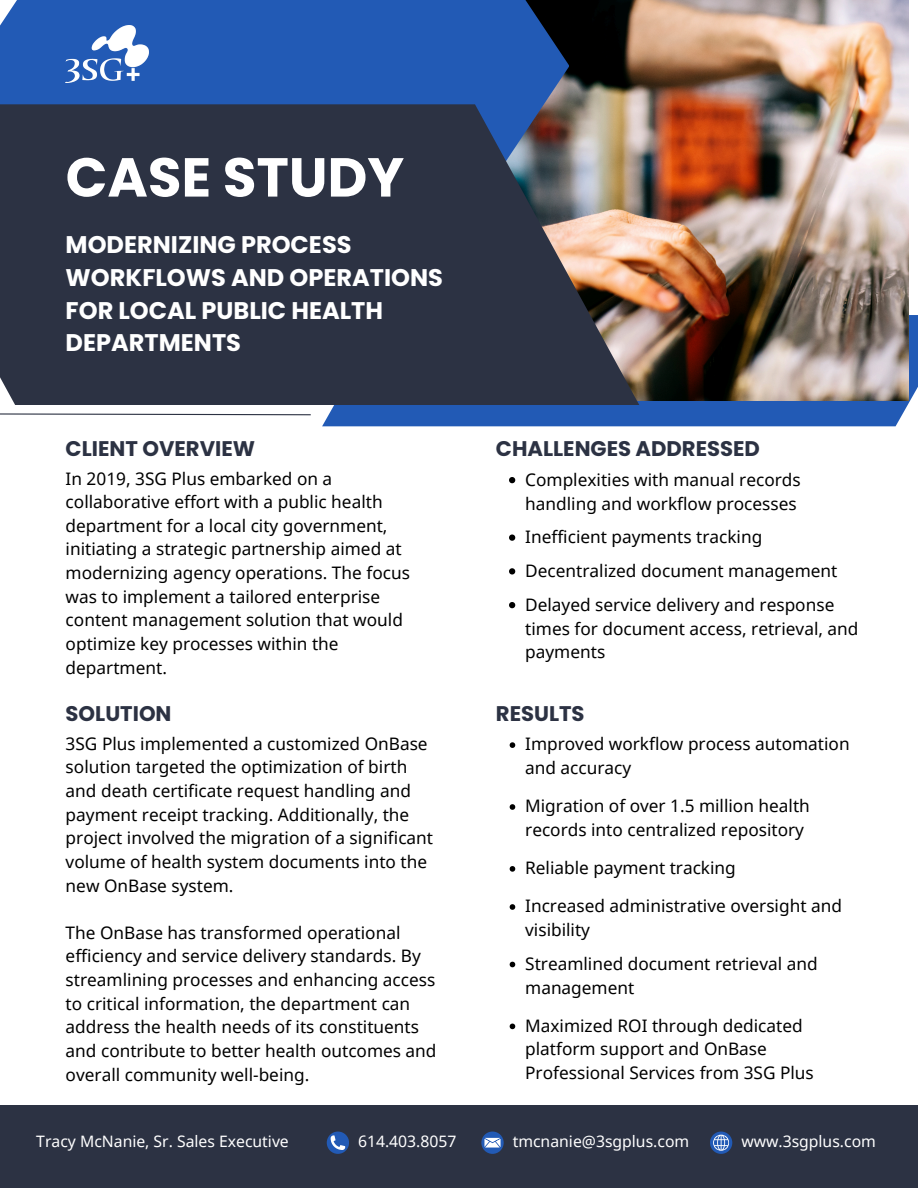
<style>
.page{position:relative;width:918px;height:1188px;background:#fff}
.page>*{position:absolute;margin:0;border:0;box-sizing:border-box;transform-origin:0 0}
.t1{font:700 54.75px "Poppins";color:#fff}
.t2{font:700 24px/32.7px "Poppins";color:#fff}
.t3{font:700 21.15px "Poppins";color:#2c3243}
.t4{font:17.25px/23.7px "Noto Sans";color:#000}
.t5{font:15.75px "Noto Sans";color:#fff}
</style>
<div class="page">
<div style="left:322px;top:315px;width:596px;height:111px;background:#225ab5"></div>
<img style="left:569px;top:0;width:340px;height:401px">
<div style="left:0;top:0;width:569px;height:305px;background:#225ab5"></div>
<svg style="left:0;top:104px;width:639px;height:301px;background:#3a3e4c"></svg>
<div style="left:0;top:1105px;width:918px;height:83px;background:#2c3243"></div>
<svg style="left:0;top:413px;width:311px;height:3px"></svg>
<img style="left:66px;top:25px;width:83px;height:58px">
<svg style="left:509px;top:477px;width:6px;height:6px"></svg>
<svg style="left:509px;top:535px;width:6px;height:6px"></svg>
<svg style="left:509px;top:568px;width:6px;height:7px"></svg>
<svg style="left:509px;top:602px;width:6px;height:6px"></svg>
<svg style="left:510px;top:742px;width:5px;height:6px"></svg>
<svg style="left:510px;top:804px;width:5px;height:6px"></svg>
<svg style="left:510px;top:866px;width:5px;height:6px"></svg>
<svg style="left:510px;top:904px;width:5px;height:6px"></svg>
<svg style="left:510px;top:962px;width:5px;height:5px"></svg>
<svg style="left:510px;top:1024px;width:5px;height:5px"></svg>
<div style="left:327px;top:1132px;width:22px;height:22px;background:#225ab5;border-radius:50%"></div>
<svg style="left:331px;top:1135px;width:14px;height:15px"></svg>
<svg style="left:481px;top:1132px;width:23px;height:22px"></svg>
<svg style="left:484px;top:1138px;width:16px;height:10px"></svg>
<svg style="left:710px;top:1132px;width:22px;height:22px"></svg>
<svg style="left:713px;top:1135px;width:16px;height:15px"></svg>
<p class="t1" style="left:66px;top:139px;width:340px">CASE STUDY</p>
<h1 class="t2" style="left:66px;top:229px;width:379px">MODERNIZING PROCESS<br>WORKFLOWS AND OPERATIONS<br>FOR LOCAL PUBLIC HEALTH<br>DEPARTMENTS</h1>
<h2 class="t3" style="left:66px;top:434px;width:191px">CLIENT OVERVIEW</h2>
<p class="t3" style="left:496px;top:434px;width:266px">CHALLENGES ADDRESSED</p>
<h3 class="t4" style="left:525px;top:467px;width:277px">Complexities with manual records handling and workflow processes</h3>
<p class="t4" style="left:525px;top:525px;width:239px">Inefficient payments tracking</p>
<h3 class="t4" style="left:525px;top:558px;width:314px">Decentralized document management</h3>
<p class="t4" style="left:525px;top:592px;width:335px">Delayed service delivery and response times for document access, retrieval, and payments</p>
<p class="t4" style="left:66px;top:466px;width:346px">In 2019, 3SG Plus embarked on a collaborative effort with a public health department for a local city government, initiating a strategic partnership aimed at modernizing agency operations. The focus was to implement a tailored enterprise content management solution that would optimize key processes within the department.</p>
<p class="t3" style="left:66px;top:699px;width:107px">SOLUTION</p>
<h3 class="t3" style="left:496px;top:699px;width:90px">RESULTS</h3>
<p class="t4" style="left:525px;top:732px;width:326px">Improved workflow process automation and accuracy</p>
<p class="t4" style="left:525px;top:794px;width:286px">Migration of over 1.5 million health records into centralized repository</p>
<h3 class="t4" style="left:525px;top:856px;width:212px">Reliable payment tracking</h3>
<p class="t4" style="left:525px;top:894px;width:318px">Increased administrative oversight and visibility</p>
<p class="t4" style="left:525px;top:951px;width:294px">Streamlined document retrieval and management</p>
<p class="t4" style="left:525px;top:1013px;width:290px">Maximized ROI through dedicated platform support and OnBase<br>Professional Services from 3SG Plus</p>
<p class="t4" style="left:66px;top:731px;width:369px">3SG Plus implemented a customized OnBase solution targeted the optimization of birth and death certificate request handling and payment receipt tracking. Additionally, the project involved the migration of a significant volume of health system documents into the new OnBase system.</p>
<p class="t4" style="left:66px;top:920px;width:372px">The OnBase has transformed operational efficiency and service delivery standards. By streamlining processes and enhancing access to critical information, the department can address the health needs of its constituents and contribute to better health outcomes and overall community well-being.</p>
<p class="t5" style="left:36px;top:1130px;width:254px">Tracy McNanie, Sr. Sales Executive</p>
<p class="t5" style="left:358px;top:1130px;width:100px">614.403.8057</p>
<p class="t5" style="left:513px;top:1130px;width:178px">tmcnanie@3sgplus.com</p>
<p class="t5" style="left:741px;top:1130px;width:136px">www.3sgplus.com</p>
</div>
